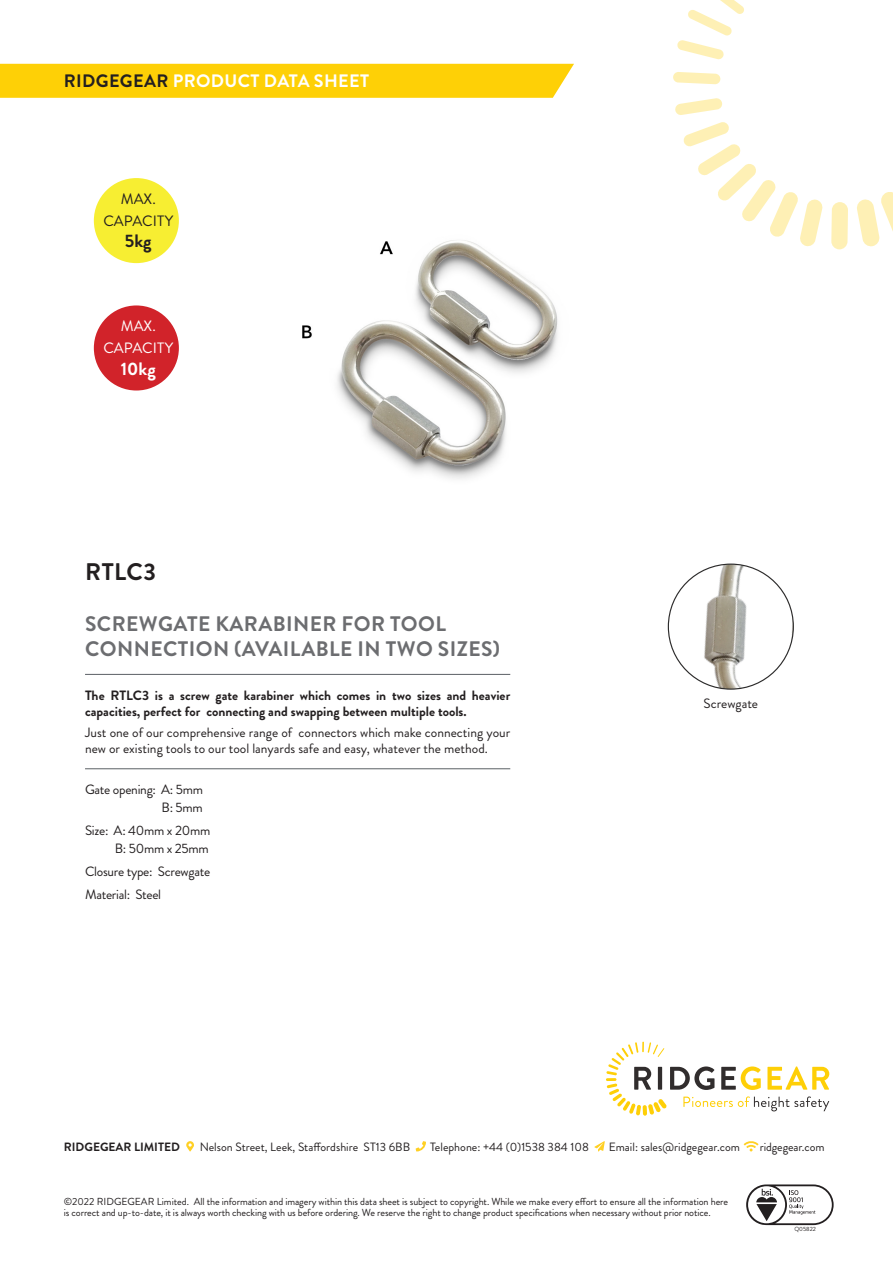
<style>
.page{position:relative;width:893px;height:1263px;background:#fff}
.page>*{position:absolute;margin:0;border:0;box-sizing:border-box;transform-origin:0 0}
.t1{font:700 24px "Brandon Grotesque";letter-spacing:.015em;color:#231f20}
.t2{font:700 21px/25.2px "Brandon Grotesque";letter-spacing:.02em;color:#6c6d70}
.t3{font:700 18px "Brandon Grotesque";letter-spacing:.02em;color:#fff}
.t4{font:700 18px "Brandon Grotesque";color:#231f20}
.t5{font:15px "Brandon Grotesque";color:#fff}
.t6{font:15px "Brandon Grotesque";color:#231f20}
.t7{font:13.5px/16.2px "Brandon Grotesque";color:#231f20}
.t8{font:700 13.5px/16.2px "Brandon Grotesque";color:#231f20}
.t9{font:13.5px "Brandon Grotesque";letter-spacing:-.02em;color:#231f20}
.t10{font:12px "Brandon Grotesque";color:#231f20}
.t11{font:700 12px "Brandon Grotesque";color:#231f20}
.t12{font:10.2px/11.2px "Brandon Grotesque";letter-spacing:-.01em;color:#231f20}
.t13{font:6px "Brandon Grotesque";color:#231f20}
.s1{color:#231f20}
</style>
<div class="page">
<img style="left:178px;top:212px;width:380px;height:267px">
<svg style="left:186px;top:1141px;width:8px;height:10px"></svg>
<svg style="left:416px;top:1141px;width:10px;height:10px"></svg>
<svg style="left:594px;top:1141px;width:11px;height:10px"></svg>
<svg style="left:744px;top:1141px;width:14px;height:10px"></svg>
<hr style="left:85px;top:674px;width:425px;height:1px;background:#5b6065">
<hr style="left:85px;top:768px;width:425px;height:1px;background:#5b6065">
<img style="left:668px;top:564px;width:125px;height:125px;border-radius:62px">
<div style="left:94px;top:305px;width:85px;height:85px;background:#d1232a;border-radius:50%"></div>
<div style="left:94px;top:178px;width:85px;height:85px;background:#f7ee32;border-radius:50%"></div>
<div style="left:0;top:64px;width:574px;height:34px;background:#fed006"></div>
<svg style="left:677px;top:0;width:67px;height:60px"></svg>
<svg style="left:674px;top:72px;width:46px;height:12px"></svg>
<svg style="left:675px;top:98px;width:47px;height:17px"></svg>
<svg style="left:683px;top:122px;width:140px;height:125px"></svg>
<svg style="left:831px;top:202px;width:17px;height:47px"></svg>
<svg style="left:857px;top:192px;width:36px;height:55px"></svg>
<hr style="left:643px;top:1105px;width:4px;height:11px;background:#fee371;border-radius:2px">
<svg style="left:606px;top:1042px;width:223px;height:73px"></svg>
<svg style="left:746px;top:1184px;width:88px;height:41px"></svg>
<p class="t3" style="left:64px;top:68px;width:307px"><span class="s1">RIDGEGEAR</span> PRODUCT DATA SHEET</p>
<p class="t6" style="left:121px;top:189px;width:37px">MAX.</p>
<p class="t6" style="left:103px;top:210px;width:71px">CAPACITY</p>
<p class="t4" style="left:125px;top:228px;width:28px">5kg</p>
<p class="t5" style="left:121px;top:316px;width:37px">MAX.</p>
<p class="t5" style="left:103px;top:338px;width:71px">CAPACITY</p>
<p class="t3" style="left:121px;top:356px;width:36px">10kg</p>
<p class="t1" style="left:85px;top:555px;width:72px">RTLC3</p>
<p class="t2" style="left:85px;top:611px;width:416px">SCREWGATE KARABINER FOR TOOL<br>CONNECTION (AVAILABLE IN TWO SIZES)</p>
<p class="t8" style="left:85px;top:687px;width:427px">The RTLC3 is a screw gate karabiner which comes in two sizes and heavier capacities, perfect for connecting and swapping between multiple tools.</p>
<p class="t7" style="left:85px;top:724px;width:427px">Just one of our comprehensive range of connectors which make connecting your new or existing tools to our tool lanyards safe and easy, whatever the method.</p>
<p class="t9" style="left:85px;top:780px;width:120px">Gate opening: A: 5mm</p>
<p class="t7" style="left:162px;top:799px;width:43px">B: 5mm</p>
<p class="t9" style="left:85px;top:821px;width:127px">Size: A: 40mm x 20mm</p>
<p class="t9" style="left:115px;top:839px;width:96px">B: 50mm x 25mm</p>
<p class="t9" style="left:85px;top:862px;width:127px">Closure type: Screwgate</p>
<p class="t9" style="left:85px;top:885px;width:78px">Material: Steel</p>
<p class="t7" style="left:704px;top:696px;width:56px">Screwgate</p>
<p class="t11" style="left:64px;top:1138px;width:118px">RIDGEGEAR LIMITED</p>
<p class="t10" style="left:200px;top:1138px;width:212px">Nelson Street, Leek, Staffordshire ST13 6BB</p>
<p class="t10" style="left:430px;top:1138px;width:160px">Telephone: +44 (0)1538 384 108</p>
<p class="t10" style="left:609px;top:1138px;width:133px">Email: sales@ridgegear.com</p>
<p class="t10" style="left:760px;top:1138px;width:66px">ridgegear.com</p>
<p class="t12" style="left:64px;top:1196px;width:666px">©2022 RIDGEGEAR Limited. All the information and imagery within this data sheet is subject to copyright. While we make every effort to ensure all the information here is correct and up-to-date, it is always worth checking with us before ordering. We reserve the right to change product specifications when necessary without prior notice.</p>
<p class="t13" style="left:794px;top:1224px;width:23px">Q05822</p>
</div>
